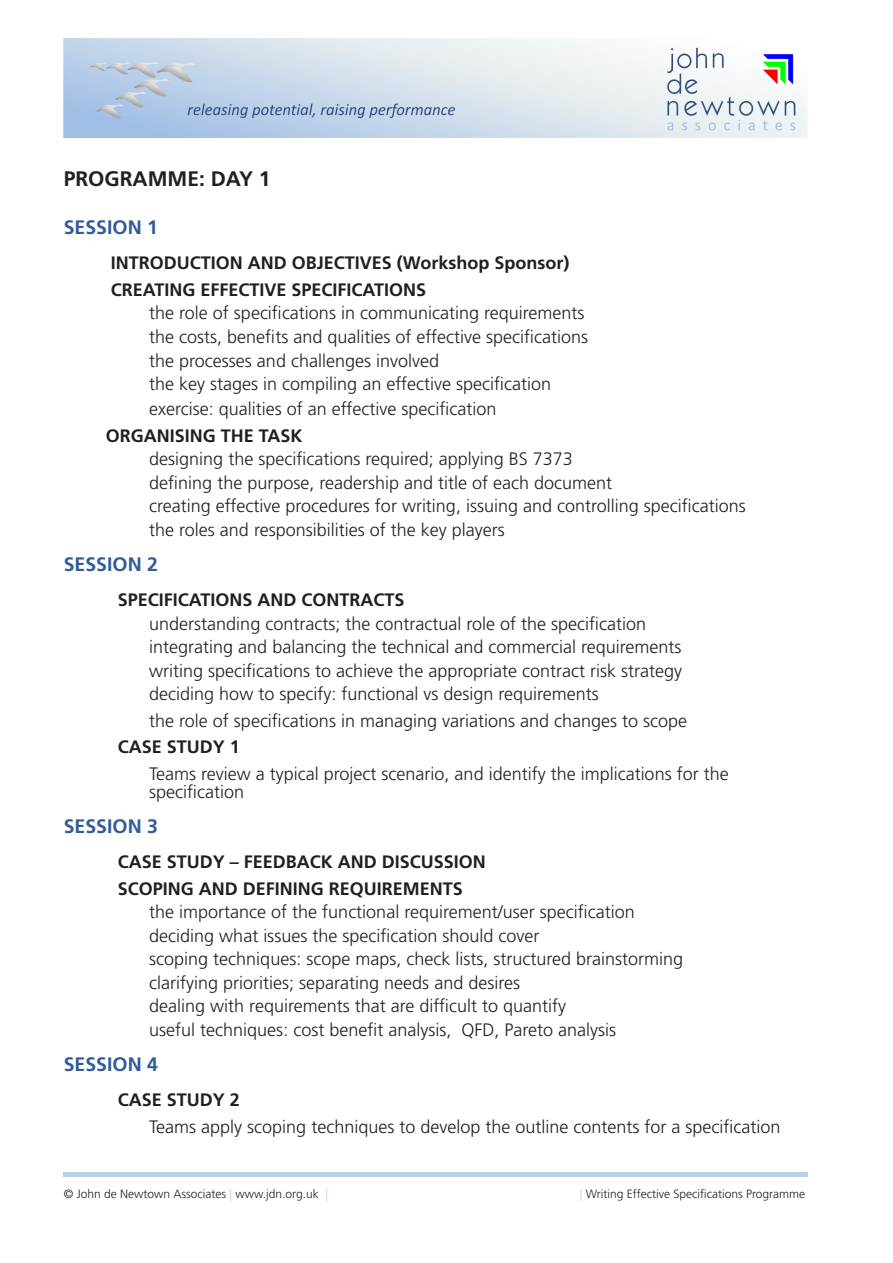
<style>
.page{position:relative;width:893px;height:1263px;background:#fff}
.page>*{position:absolute;margin:0;border:0;box-sizing:border-box;transform-origin:0 0}
.Subhead_1{font:700 21px "Frutiger LT Std";color:#231f20}
.Session{font:700 19.5px "Frutiger LT Std";color:#315c99}
.indent_2{font:300 18px/18px "Frutiger LT Std";color:#231f20}
.indent_1{font:700 18px "Frutiger LT Std";color:#231f20}
.t1{font:300 12px "Frutiger LT Std";color:#231f20}
.s1{color:#b8cfe6}
</style>
<div class="page">
<img style="left:64px;top:38px;width:744px;height:100px">
<p class="Subhead_1" style="left:64px;top:166px;width:208px">PROGRAMME: DAY 1</p>
<p class="Session" style="left:64px;top:216px;width:96px">SESSION 1</p>
<p class="indent_1" style="left:111px;top:253px;width:460px">INTRODUCTION AND OBJECTIVES (Workshop Sponsor)</p>
<p class="indent_1" style="left:111px;top:279px;width:317px">CREATING EFFECTIVE SPECIFICATIONS</p>
<p class="indent_2" style="left:149px;top:304px;width:437px">the role of specifications in communicating requirements</p>
<p class="indent_2" style="left:149px;top:328px;width:440px">the costs, benefits and qualities of effective specifications</p>
<p class="indent_2" style="left:149px;top:352px;width:291px">the processes and challenges involved</p>
<p class="indent_2" style="left:149px;top:375px;width:403px">the key stages in compiling an effective specification</p>
<p class="indent_2" style="left:149px;top:400px;width:349px">exercise: qualities of an effective specification</p>
<p class="indent_1" style="left:106px;top:425px;width:198px">ORGANISING THE TASK</p>
<p class="indent_2" style="left:149px;top:450px;width:425px">designing the specifications required; applying BS 7373</p>
<p class="indent_2" style="left:149px;top:474px;width:464px">defining the purpose, readership and title of each document</p>
<p class="indent_2" style="left:149px;top:497px;width:598px">creating effective procedures for writing, issuing and controlling specifications</p>
<p class="indent_2" style="left:149px;top:521px;width:357px">the roles and responsibilities of the key players</p>
<p class="Session" style="left:64px;top:553px;width:96px">SESSION 2</p>
<p class="indent_1" style="left:118px;top:589px;width:288px">SPECIFICATIONS AND CONTRACTS</p>
<p class="indent_2" style="left:149px;top:615px;width:498px">understanding contracts; the contractual role of the specification</p>
<p class="indent_2" style="left:149px;top:638px;width:534px">integrating and balancing the technical and commercial requirements</p>
<p class="indent_2" style="left:149px;top:662px;width:534px">writing specifications to achieve the appropriate contract risk strategy</p>
<p class="indent_2" style="left:149px;top:685px;width:451px">deciding how to specify: functional vs design requirements</p>
<p class="indent_2" style="left:149px;top:712px;width:539px">the role of specifications in managing variations and changes to scope</p>
<p class="indent_1" style="left:118px;top:736px;width:124px">CASE STUDY 1</p>
<p class="indent_2" style="left:149px;top:765px;width:581px">Teams review a typical project scenario, and identify the implications for the specification</p>
<p class="Session" style="left:64px;top:815px;width:96px">SESSION 3</p>
<p class="indent_1" style="left:118px;top:851px;width:370px">CASE STUDY – FEEDBACK AND DISCUSSION</p>
<p class="indent_1" style="left:118px;top:878px;width:347px">SCOPING AND DEFINING REQUIREMENTS</p>
<p class="indent_2" style="left:149px;top:903px;width:487px">the importance of the functional requirement/user specification</p>
<p class="indent_2" style="left:149px;top:927px;width:392px">deciding what issues the specification should cover</p>
<p class="indent_2" style="left:149px;top:950px;width:535px">scoping techniques: scope maps, check lists, structured brainstorming</p>
<p class="indent_2" style="left:149px;top:974px;width:372px">clarifying priorities; separating needs and desires</p>
<p class="indent_2" style="left:149px;top:997px;width:418px">dealing with requirements that are difficult to quantify</p>
<p class="indent_2" style="left:149px;top:1021px;width:468px">useful techniques: cost benefit analysis, QFD, Pareto analysis</p>
<p class="Session" style="left:64px;top:1053px;width:96px">SESSION 4</p>
<p class="indent_1" style="left:118px;top:1089px;width:124px">CASE STUDY 2</p>
<p class="indent_2" style="left:149px;top:1118px;width:633px">Teams apply scoping techniques to develop the outline contents for a specification</p>
<p class="t1" style="left:64px;top:1187px;width:266px">© John de Newtown Associates <span class="s1">|</span> www.jdn.org.uk <span class="s1">|</span></p>
<p class="t1" style="left:580px;top:1187px;width:227px"><span class="s1">|</span> Writing Effective Specifications Programme</p>
</div>
